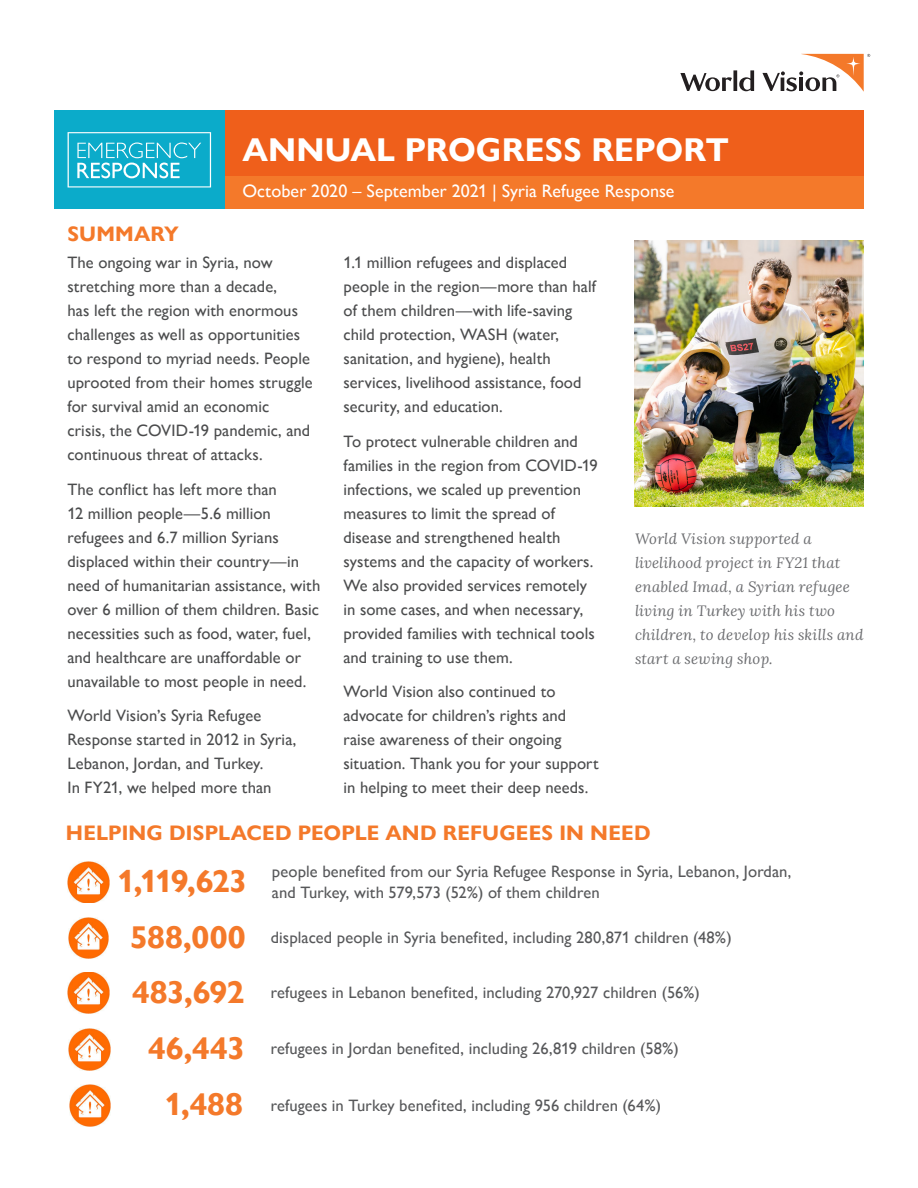
<style>
.page{position:relative;width:918px;height:1188px;background:#fff}
.page>*{position:absolute;margin:0;border:0;box-sizing:border-box;transform-origin:0 0}
.REPORT_TITLE{font:700 33px "Gill Sans Nova";letter-spacing:.005em;color:#fff}
.Titles{font:700 31.5px "Gill Sans Nova";color:#f4792a}
.BODY_HEADER{font:700 31.5px "Gill Sans Nova";letter-spacing:-.03em;color:#f4792a}
.BODY_HEADER-2{font:700 21px "Gill Sans Nova";letter-spacing:.01em;color:#f4792a}
.COUNTRY_DATE{font:18px "Gill Sans Nova";color:#fff}
.BODY{font:16.5px/24px "Gill Sans Nova";letter-spacing:.005em;color:#4b4c4d}
.Subheads_-_Grey__Spa{font:16.5px/21px "Gill Sans Nova";letter-spacing:.005em;color:#57585a}
.PHOTO_CAPTION{font:italic 15px/24px "Lora";letter-spacing:.01em;color:#6c6d70}
</style>
<div class="page">
<div style="left:225px;top:110px;width:639px;height:99px;background:#f4792a"></div>
<div style="left:225px;top:110px;width:639px;height:65px;background:#ef5f1b"></div>
<div style="left:54px;top:110px;width:171px;height:99px;background:#0babca"></div>
<svg style="left:68px;top:132px;width:143px;height:55px"></svg>
<svg style="left:680px;top:54px;width:190px;height:38px"></svg>
<img style="left:69px;top:918px;width:40px;height:40px">
<img style="left:69px;top:1085px;width:41px;height:41px">
<img style="left:68px;top:972px;width:42px;height:41px">
<img style="left:69px;top:1028px;width:41px;height:42px">
<img style="left:68px;top:862px;width:41px;height:40px">
<img style="left:634px;top:241px;width:230px;height:266px">
<p class="BODY_HEADER-2" style="left:68px;top:221px;width:113px">SUMMARY</p>
<p class="REPORT_TITLE" style="left:242px;top:131px;width:488px">ANNUAL PROGRESS REPORT</p>
<p class="COUNTRY_DATE" style="left:242px;top:181px;width:434px">October 2020 – September 2021 | Syria Refugee Response</p>
<p class="BODY" style="left:68px;top:250px;width:247px">The ongoing war in Syria, now stretching more than a decade,<br>has left the region with enormous challenges as well as opportunities to respond to myriad needs. People uprooted from their homes struggle for survival amid an economic<br>crisis, the COVID-19 pandemic, and continuous threat of attacks.</p>
<p class="BODY" style="left:68px;top:477px;width:254px">The conflict has left more than<br>12 million people—5.6 million refugees and 6.7 million Syrians displaced within their country—in need of humanitarian assistance, with over 6 million of them children. Basic necessities such as food, water, fuel, and healthcare are unaffordable or unavailable to most people in need.</p>
<p class="BODY" style="left:68px;top:704px;width:231px">World Vision’s Syria Refugee<br>Response started in 2012 in Syria,<br>Lebanon, Jordan, and Turkey.<br>In FY21, we helped more than</p>
<p class="BODY" style="left:344px;top:250px;width:254px">1.1 million refugees and displaced people in the region—more than half of them children—with life-saving child protection, WASH (water, sanitation, and hygiene), health services, livelihood assistance, food security, and education.</p>
<p class="BODY" style="left:344px;top:429px;width:256px">To protect vulnerable children and families in the region from COVID-19 infections, we scaled up prevention measures to limit the spread of disease and strengthened health systems and the capacity of workers.<br>We also provided services remotely in some cases, and when necessary, provided families with technical tools and training to use them.</p>
<p class="BODY" style="left:344px;top:680px;width:257px">World Vision also continued to advocate for children’s rights and raise awareness of their ongoing situation. Thank you for your support in helping to meet their deep needs.</p>
<p class="PHOTO_CAPTION" style="left:635px;top:526px;width:230px">World Vision supported a livelihood project in FY21 that enabled Imad, a Syrian refugee living in Turkey with his two children, to develop his skills and start a sewing shop.</p>
<p class="BODY_HEADER-2" style="left:66px;top:821px;width:586px">HELPING DISPLACED PEOPLE AND REFUGEES IN NEED</p>
<p class="BODY_HEADER" style="left:117px;top:862px;width:131px">1,119,623</p>
<p class="Subheads_-_Grey__Spa" style="left:272px;top:861px;width:521px">people benefited from our Syria Refugee Response in Syria, Lebanon, Jordan, and Turkey, with 579,573 (52%) of them children</p>
<p class="Titles" style="left:130px;top:918px;width:117px">588,000</p>
<p class="Subheads_-_Grey__Spa" style="left:271px;top:927px;width:462px">displaced people in Syria benefited, including 280,871 children (48%)</p>
<p class="BODY_HEADER" style="left:132px;top:973px;width:114px">483,692</p>
<p class="Subheads_-_Grey__Spa" style="left:271px;top:982px;width:430px">refugees in Lebanon benefited, including 270,927 children (56%)</p>
<p class="Titles" style="left:148px;top:1030px;width:98px">46,443</p>
<p class="Titles" style="left:164px;top:1086px;width:80px">1,488</p>
<p class="Subheads_-_Grey__Spa" style="left:271px;top:1038px;width:410px">refugees in Jordan benefited, including 26,819 children (58%)</p>
<p class="Subheads_-_Grey__Spa" style="left:271px;top:1095px;width:392px">refugees in Turkey benefited, including 956 children (64%)</p>
</div>
